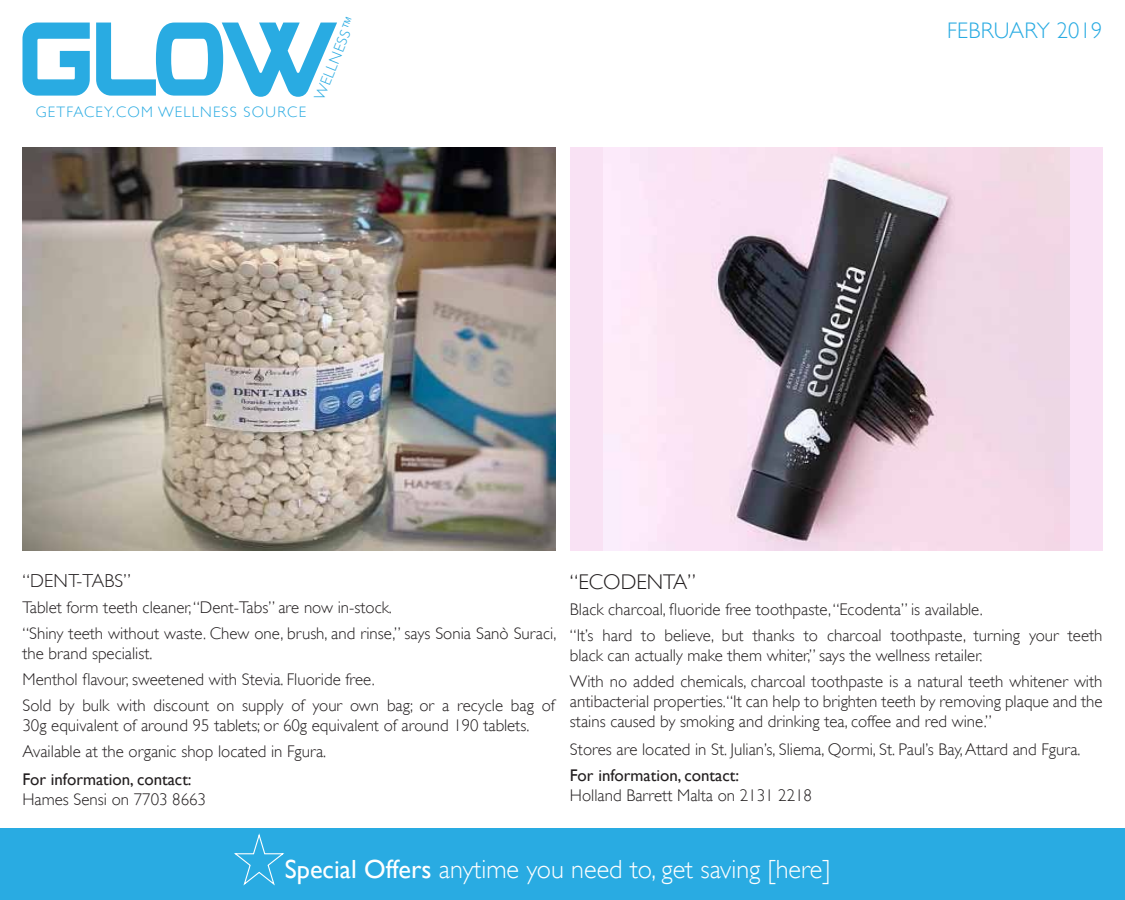
<style>
.page{position:relative;width:1125px;height:900px;background:#fff}
.page>*{position:absolute;margin:0;border:0;box-sizing:border-box;transform-origin:0 0}
.t1{font:300 26.25px "Gill Sans";color:#fff}
.t2{font:300 22.5px "Gill Sans";letter-spacing:.01em;color:#29abe2}
.t3{font:300 21.25px "Gill Sans";color:#231f20}
.t4{font:300 18.75px "Gill Sans";letter-spacing:.01em;color:#231f20}
.t5{font:300 16.88px/25.9px "Gill Sans";color:#231f20}
.t6{font:16.88px "Gill Sans";color:#231f20}
.t7{font:300 15.12px "Gill Sans";letter-spacing:.08em;color:#29abe2}
.s1{font-weight:400}
</style>
<div class="page">
<div style="left:0;top:828px;width:1125px;height:72px;background:#29abe2"></div>
<svg style="left:234px;top:833px;width:51px;height:53px"></svg>
<svg style="left:22px;top:23px;width:315px;height:74px"></svg>
<img style="left:23px;top:148px;width:532px;height:403px">
<div style="left:570px;top:148px;width:532px;height:403px;background:#f9e2f4"></div>
<img style="left:603px;top:148px;width:466px;height:403px">
<p class="t7" style="left:36px;top:103px;width:272px">GETFACEY.COM WELLNESS SOURCE</p>
<p class="t7" style="left:311px;top:96px;width:90px;rotate:-68deg">WELLNESS™</p>
<h2 class="t2" style="left:947px;top:17px;width:157px">FEBRUARY 2019</h2>
<p class="t4" style="left:22px;top:570px;width:110px">“DENT-TABS”</p>
<p class="t5" style="left:22px;top:594px;width:535px">Tablet form teeth cleaner, “Dent-Tabs” are now in-stock.<br>“Shiny teeth without waste. Chew one, brush, and rinse,” says Sonia Sanò Suraci,</p>
<p class="t5" style="left:22px;top:640px;width:534px">the brand specialist.<br>Menthol flavour, sweetened with Stevia. Fluoride free.<br>Sold by bulk with discount on supply of your own bag; or a recycle bag of</p>
<p class="t5" style="left:22px;top:712px;width:508px">30g equivalent of around 95 tablets; or 60g equivalent of around 190 tablets.<br>Available at the organic shop located in Fgura.</p>
<p class="t6" style="left:22px;top:770px;width:171px">For information, contact:</p>
<p class="t5" style="left:22px;top:787px;width:185px">Hames Sensi on 7703 8663</p>
<p class="t3" style="left:570px;top:569px;width:34px">“Ecodenta</p>
<p class="t3" style="left:687px;top:569px;width:10px">”</p>
<p class="t5" style="left:570px;top:596px;width:534px">Black charcoal, fluoride free toothpaste, “Ecodenta” is available.<br>“It’s hard to believe, but thanks to charcoal toothpaste, turning your teeth</p>
<p class="t5" style="left:570px;top:642px;width:534px">black can actually make them whiter,” says the wellness retailer.<br>With no added chemicals, charcoal toothpaste is a natural teeth whitener with</p>
<p class="t5" style="left:570px;top:691px;width:534px;line-height:20.2px">antibacterial properties.“It can help to brighten teeth by removing plaque and the stains caused by smoking and drinking tea, coffee and red wine.”</p>
<p class="t5" style="left:570px;top:737px;width:512px">Stores are located in St. Julian’s, Sliema, Qormi, St. Paul’s Bay, Attard and Fgura.</p>
<p class="t6" style="left:570px;top:766px;width:171px">For information, contact:</p>
<p class="t5" style="left:570px;top:783px;width:244px">Holland Barrett Malta on 2131 2218</p>
<h1 class="t1" style="left:285px;top:853px;width:547px"><span class="s1">Special Offers</span> anytime you need to, get saving [here]</h1>
</div>
